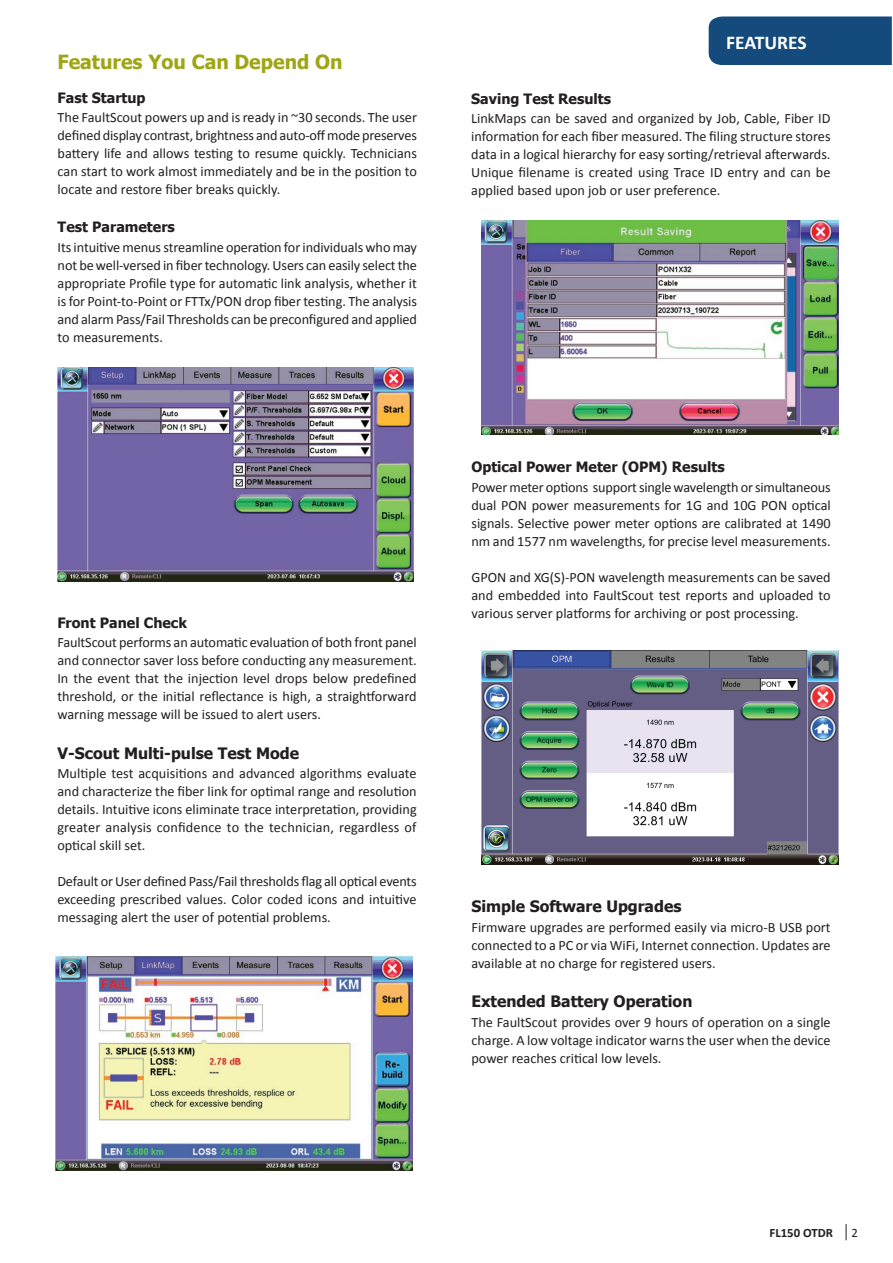
<style>
.page{position:relative;width:893px;height:1263px;background:#fff}
.page>*{position:absolute;margin:0;border:0;box-sizing:border-box;transform-origin:0 0}
.t1{font:700 19.5px "Tahoma";color:#9ea615}
.t2{font:700 19.5px "Calibri";color:#fff}
.t3{font:700 15.75px "Tahoma";color:#231f20}
.t4{font:14.25px/18px "Calibri";color:#231f20;text-align:justify}
.t5{font:700 14.25px "Tahoma";color:#231f20}
.t6{font:700 12.75px "Calibri";color:#231f20}
.t7{font:12.75px "Calibri";color:#231f20}
</style>
<div class="page">
<svg style="left:846px;top:1224px;width:1px;height:16px"></svg>
<div style="left:709px;top:17px;width:183px;height:48px;background:#144a7c"></div>
<img style="left:57px;top:368px;width:357px;height:213px">
<img style="left:56px;top:956px;width:357px;height:214px">
<img style="left:481px;top:650px;width:357px;height:214px">
<img style="left:481px;top:221px;width:357px;height:213px">
<h1 class="t1" style="left:57px;top:48px;width:287px">Features You Can Depend On</h1>
<p class="t5" style="left:58px;top:88px;width:89px">Fast Startup</p>
<p class="t4" style="left:58px;top:108px;width:361px">The FaultScout powers up and is ready in ~30 seconds. The user defined display contrast, brightness and auto-off mode preserves battery life and allows testing to resume quickly. Technicians can start to work almost immediately and be in the position to locate and restore fiber breaks quickly.</p>
<p class="t5" style="left:58px;top:217px;width:119px">Test Parameters</p>
<p class="t4" style="left:58px;top:238px;width:361px">Its intuitive menus streamline operation for individuals who may not be well-versed in fiber technology. Users can easily select the appropriate Profile type for automatic link analysis, whether it is for Point-to-Point or FTTx/PON drop fiber testing. The analysis and alarm Pass/Fail Thresholds can be preconfigured and applied to measurements.</p>
<p class="t5" style="left:57px;top:613px;width:131px">Front Panel Check</p>
<p class="t4" style="left:57px;top:633px;width:361px">FaultScout performs an automatic evaluation of both front panel and connector saver loss before conducting any measurement.<br>In the event that the injection level drops below predefined threshold, or the initial reflectance is high, a straightforward warning message will be issued to alert users.</p>
<p class="t3" style="left:57px;top:742px;width:243px">V-Scout Multi-pulse Test Mode</p>
<p class="t4" style="left:57px;top:764px;width:361px">Multiple test acquisitions and advanced algorithms evaluate and characterize the fiber link for optimal range and resolution details. Intuitive icons eliminate trace interpretation, providing greater analysis confidence to the technician, regardless of optical skill set.</p>
<p class="t4" style="left:57px;top:872px;width:361px">Default or User defined Pass/Fail thresholds flag all optical events exceeding prescribed values. Color coded icons and intuitive messaging alert the user of potential problems.</p>
<h1 class="t2" style="left:726px;top:29px;width:82px">FEATURES</h1>
<p class="t5" style="left:471px;top:89px;width:141px">Saving Test Results</p>
<p class="t4" style="left:471px;top:109px;width:361px">LinkMaps can be saved and organized by Job, Cable, Fiber ID information for each fiber measured. The filing structure stores data in a logical hierarchy for easy sorting/retrieval afterwards.<br>Unique filename is created using Trace ID entry and can be applied based upon job or user preference.</p>
<p class="t5" style="left:471px;top:457px;width:255px">Optical Power Meter (OPM) Results</p>
<p class="t4" style="left:471px;top:478px;width:361px">Power meter options support single wavelength or simultaneous dual PON power measurements for 1G and 10G PON optical signals. Selective power meter options are calibrated at 1490 nm and 1577 nm wavelengths, for precise level measurements.</p>
<p class="t4" style="left:471px;top:568px;width:361px">GPON and XG(S)-PON wavelength measurements can be saved and embedded into FaultScout test reports and uploaded to various server platforms for archiving or post processing.</p>
<p class="t3" style="left:471px;top:895px;width:211px">Simple Software Upgrades</p>
<p class="t4" style="left:471px;top:918px;width:361px">Firmware upgrades are performed easily via micro-B USB port connected to a PC or via WiFi, Internet connection. Updates are available at no charge for registered users.</p>
<p class="t3" style="left:471px;top:990px;width:222px">Extended Battery Operation</p>
<p class="t4" style="left:471px;top:1012px;width:361px">The FaultScout provides over 9 hours of operation on a single charge. A low voltage indicator warns the user when the device power reaches critical low levels.</p>
<p class="t6" style="left:770px;top:1223px;width:65px">FL150 OTDR</p>
<p class="t7" style="left:851px;top:1223px;width:8px">2</p>
</div>
